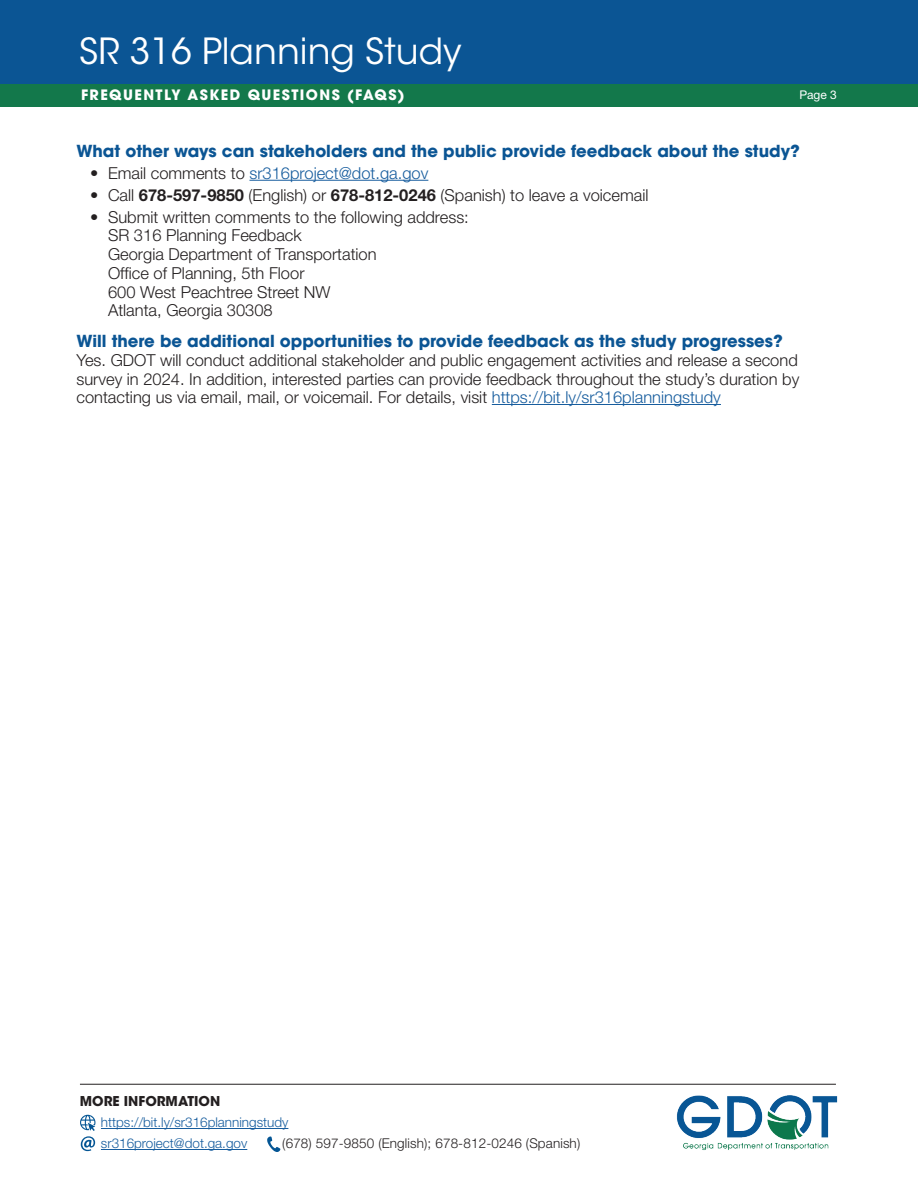
<style>
.page{position:relative;width:918px;height:1188px;background:#fff}
.page>*{position:absolute;margin:0;border:0;box-sizing:border-box;transform-origin:0 0}
.t1{font:35.85px "ITC Avant Garde Std";color:#fff}
.t2{font:300 16.5px/18.8px "Helvetica Neue";color:#231f20}
.t3{font:700 16.5px "ITC Avant Garde Std";color:#0b5594}
.t4{font:300 16.5px "Helvetica Neue";color:#175d9e}
.t5{font:700 14.25px "ITC Avant Garde Pro";letter-spacing:.1em;color:#fff}
.t6{font:300 13.5px/21px "Helvetica Neue";color:#175d9e}
.t7{font:300 13.5px "Helvetica Neue";letter-spacing:.01em;color:#231f20}
.t8{font:700 13.5px "ITC Avant Garde Std";color:#231f20}
.t9{font:12px "Helvetica Neue";color:#fff}
.s1{color:#231f20}
.s2{font-weight:700}
.s3{color:#175d9e}
</style>
<div class="page">
<div style="left:0;top:0;width:918px;height:84px;background:#0b5594"></div>
<hr style="left:80px;top:1084px;width:756px;height:1px;background:#231f20">
<hr style="left:101px;top:1128px;width:187px;height:1px;background:#175d9e">
<hr style="left:101px;top:1149px;width:146px;height:1px;background:#175d9e">
<img style="left:676px;top:1095px;width:162px;height:55px">
<svg style="left:80px;top:1115px;width:15px;height:36px"></svg>
<svg style="left:267px;top:1137px;width:13px;height:15px"></svg>
<div style="left:0;top:84px;width:918px;height:22px;background:#13784b"></div>
<hr style="left:249px;top:180px;width:179px;height:1px;background:#175d9e">
<hr style="left:492px;top:404px;width:229px;height:1px;background:#175d9e">
<h1 class="t1" style="left:79px;top:30px;width:384px">SR 316 Planning Study</h1>
<p class="t5" style="left:81px;top:86px;width:325px">FREQUENTLY ASKED QUESTIONS (FAQS)</p>
<p class="t9" style="left:799px;top:86px;width:39px">Page 3</p>
<p class="t3" style="left:76px;top:140px;width:725px">What other ways can stakeholders and the public provide feedback about the study?</p>
<p class="t4" style="left:90px;top:160px;width:340px"><span class="s1">• Email comments to</span> sr316project@dot.ga.gov</p>
<p class="t2" style="left:90px;top:185px;width:560px">• Call <span class="s2">678-597-9850</span> (English) or <span class="s2">678-812-0246</span> (Spanish) to leave a voicemail</p>
<p class="t2" style="left:90px;top:206px;width:380px">• Submit written comments to the following address:</p>
<p class="t2" style="left:108px;top:225px;width:195px">SR 316 Planning Feedback</p>
<p class="t2" style="left:108px;top:244px;width:270px">Georgia Department of Transportation</p>
<p class="t2" style="left:108px;top:263px;width:224px">Office of Planning, 5th Floor<br>600 West Peachtree Street NW</p>
<p class="t2" style="left:108px;top:300px;width:166px">Atlanta, Georgia 30308</p>
<p class="t3" style="left:76px;top:330px;width:708px">Will there be additional opportunities to provide feedback as the study progresses?</p>
<p class="t2" style="left:76px;top:350px;width:724px;text-align:justify">Yes. GDOT will conduct additional stakeholder and public engagement activities and release a second survey in 2024. In addition, interested parties can provide feedback throughout the study’s duration by contacting us via email, mail, or voicemail. For details, visit <span class="s3">https://bit.ly/sr316planningstudy</span></p>
<p class="t8" style="left:80px;top:1093px;width:142px">MORE INFORMATION</p>
<p class="t6" style="left:101px;top:1111px;width:189px">https://bit.ly/sr316planningstudy sr316project@dot.ga.gov</p>
<p class="t7" style="left:282px;top:1133px;width:299px">(678) 597-9850 (English); 678-812-0246 (Spanish)</p>
</div>
